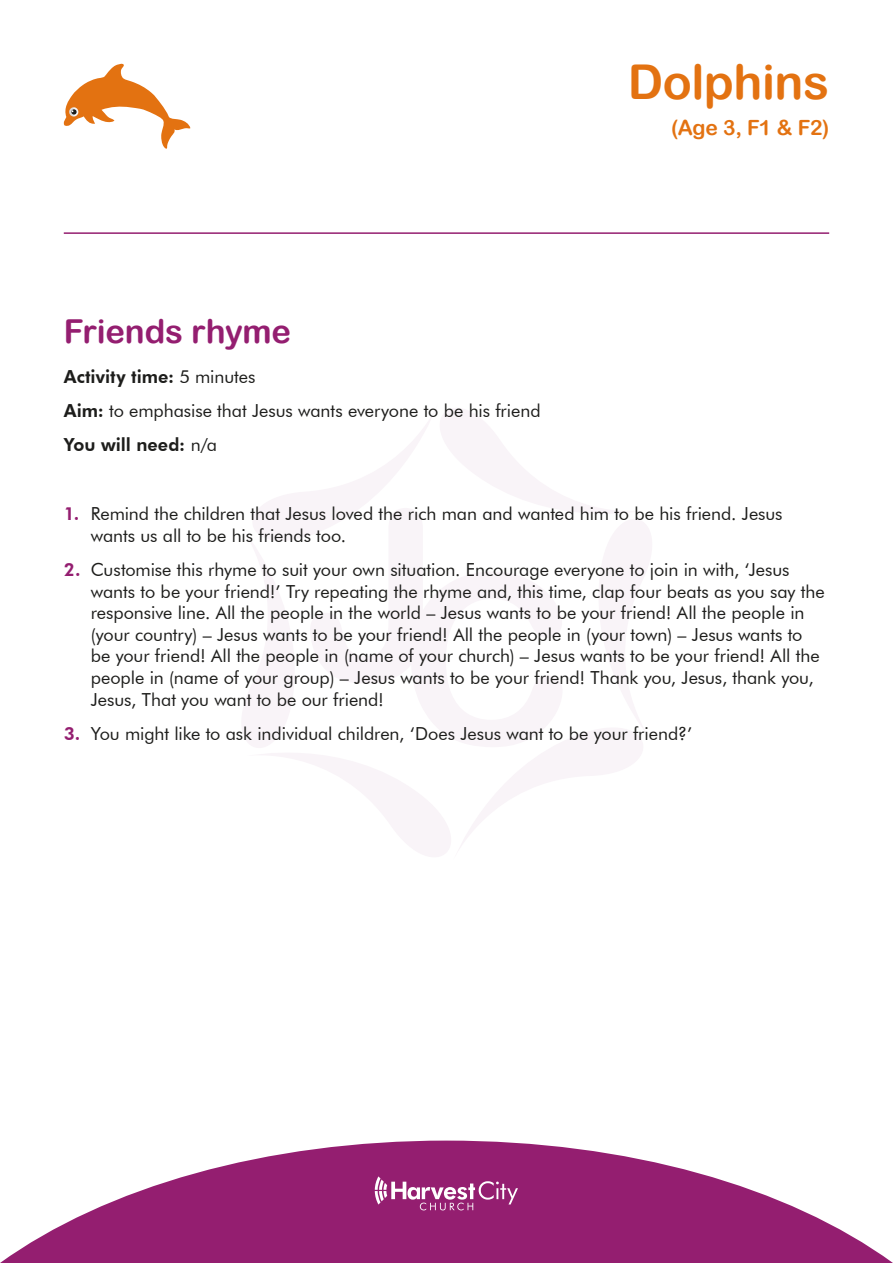
<style>
.page{position:relative;width:893px;height:1263px;background:#fff}
.page>*{position:absolute;margin:0;border:0;box-sizing:border-box;transform-origin:0 0}
.t1{font:48px "Arial Rounded MT Bold";letter-spacing:-.01em;color:#e37211}
.t2{font:33px "Arial Rounded MT Bold";letter-spacing:-.005em;color:#941e70}
.t3{font:21px "Arial Rounded MT Bold";letter-spacing:-.015em;color:#e37211}
.t4{font:18px/21.6px "Futura BT";letter-spacing:-.005em;color:#1d1d1b}
.s1{font-weight:800}
.s2{font-weight:800;color:#941e70}
</style>
<div class="page">
<svg style="left:242px;top:408px;width:410px;height:449px"></svg>
<svg style="left:310px;top:508px;width:253px;height:239px"></svg>
<svg style="left:0;top:1140px;width:893px;height:123px;fill:#941e70"></svg>
<svg style="left:375px;top:1176px;width:143px;height:34px"></svg>
<hr style="left:64px;top:232px;width:765px;height:2px;background:#941e70">
<svg style="left:63px;top:63px;width:127px;height:86px"></svg>
<h2 class="t2" style="left:64px;top:312px;width:229px">Friends rhyme</h2>
<p class="t4" style="left:64px;top:359px;width:478px;line-height:34.3px"><span class="s1">Activity time:</span> 5 minutes<br><span class="s1">Aim:</span> to emphasise that Jesus wants everyone to be his friend<br><span class="s1">You will need:</span> n/a</p>
<h1 class="t1" style="left:628px;top:53px;width:203px">Dolphins</h1>
<p class="t3" style="left:671px;top:115px;width:160px">(Age 3, F1 &amp; F2)</p>
<p class="t4" style="left:91px;top:503px;width:693px;text-indent:-27px"><span class="s2">1.</span> Remind the children that Jesus loved the rich man and wanted him to be his friend. Jesus wants us all to be his friends too.</p>
<p class="t4" style="left:91px;top:559px;width:735px;text-indent:-27px"><span class="s2">2.</span> Customise this rhyme to suit your own situation. Encourage everyone to join in with, ‘Jesus wants to be your friend!’ Try repeating the rhyme and, this time, clap four beats as you say the responsive line. All the people in the world – Jesus wants to be your friend! All the people in (your country) – Jesus wants to be your friend! All the people in (your town) – Jesus wants to be your friend! All the people in (name of your church) – Jesus wants to be your friend! All the people in (name of your group) – Jesus wants to be your friend! Thank you, Jesus, thank you, Jesus, That you want to be our friend!</p>
<p class="t4" style="left:64px;top:723px;width:630px"><span class="s2">3.</span> You might like to ask individual children, ‘Does Jesus want to be your friend?’</p>
</div>
